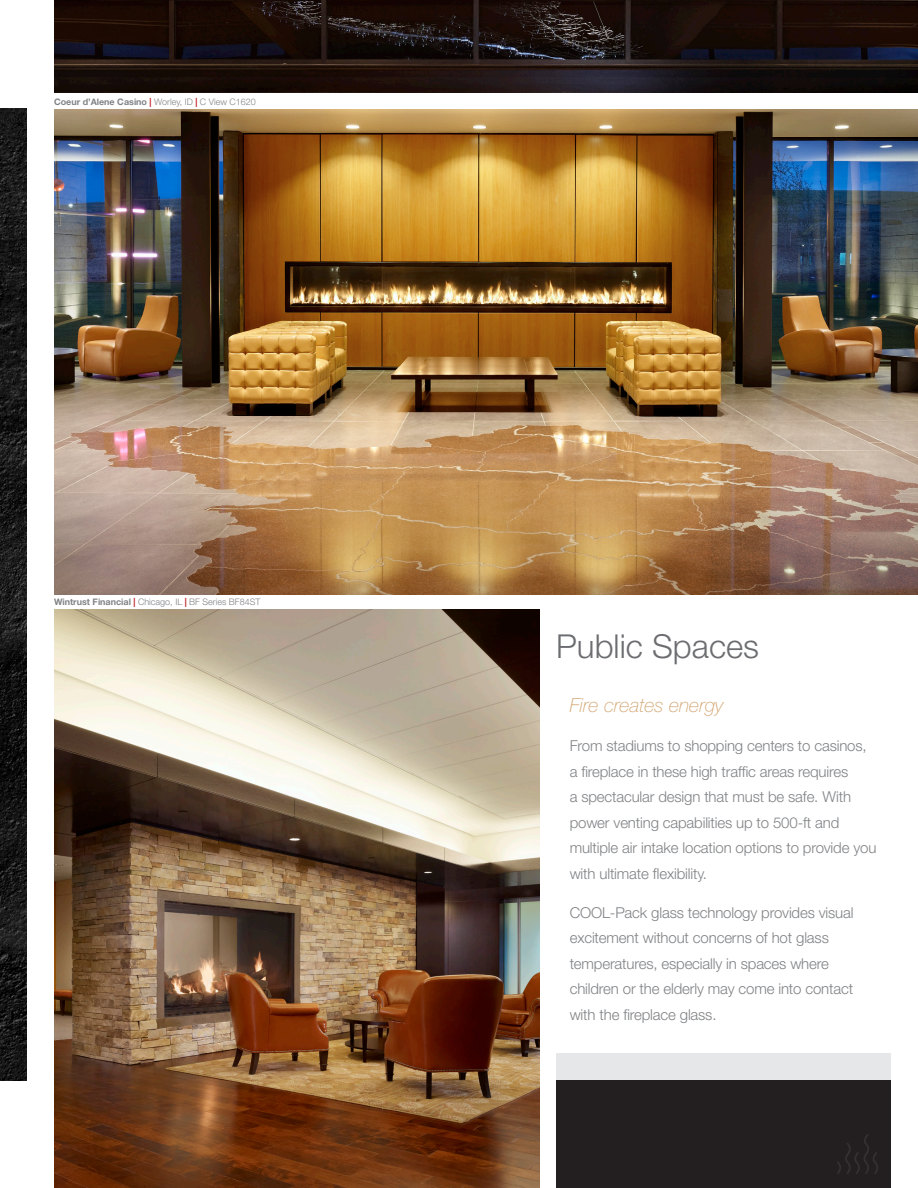
<style>
.page{position:relative;width:918px;height:1188px;background:#fff}
.page>*{position:absolute;margin:0;border:0;box-sizing:border-box;transform-origin:0 0}
.TOC_heading{font:300 33px "Helvetica Neue LT Pro";color:#6c6d70}
.Lede{font:italic 100 19.5px "Helvetica Neue LT Pro";color:#d2a36f}
.Body{font:300 15px/25.5px "Helvetica Neue LT Pro";letter-spacing:-.01em;color:#808285}
.Caption_Small_Title{font:300 9px "Helvetica Neue LT Pro";color:#808285}
.s1{font-weight:700}
.s2{font-weight:700;color:#bf181e}
</style>
<div class="page">
<div style="left:556px;top:1080px;width:335px;height:108px;background:#231f20"></div>
<img style="left:54px;top:609px;width:486px;height:579px">
<img style="left:54px;top:0;width:864px;height:594px">
<div style="left:54px;top:93px;width:864px;height:15px;background:#fff"></div>
<img style="left:0;top:108px;width:27px;height:972px">
<svg style="left:837px;top:1134px;width:41px;height:40px"></svg>
<div style="left:556px;top:1053px;width:335px;height:27px;background:#e6e7e9"></div>
<p class="Caption_Small_Title" style="left:54px;top:96px;width:203px"><span class="s1">Coeur d’Alene Casino</span> <span class="s2">|</span> Worley, ID <span class="s2">|</span> C View C1620</p>
<p class="Caption_Small_Title" style="left:54px;top:596px;width:208px"><span class="s1">Wintrust Financial</span> <span class="s2">|</span> Chicago, IL <span class="s2">|</span> BF Series BF84ST</p>
<p class="TOC_heading" style="left:556px;top:626px;width:204px">Public Spaces</p>
<p class="Lede" style="left:570px;top:694px;width:155px">Fire creates energy</p>
<p class="Body" style="left:570px;top:733px;width:308px">From stadiums to shopping centers to casinos, a fireplace in these high traffic areas requires<br>a spectacular design that must be safe. With power venting capabilities up to 500-ft and multiple air intake location options to provide you with ultimate flexibility.</p>
<p class="Body" style="left:570px;top:899px;width:285px">COOL-Pack glass technology provides visual excitement without concerns of hot glass temperatures, especially in spaces where children or the elderly may come into contact with the fireplace glass.</p>
</div>
